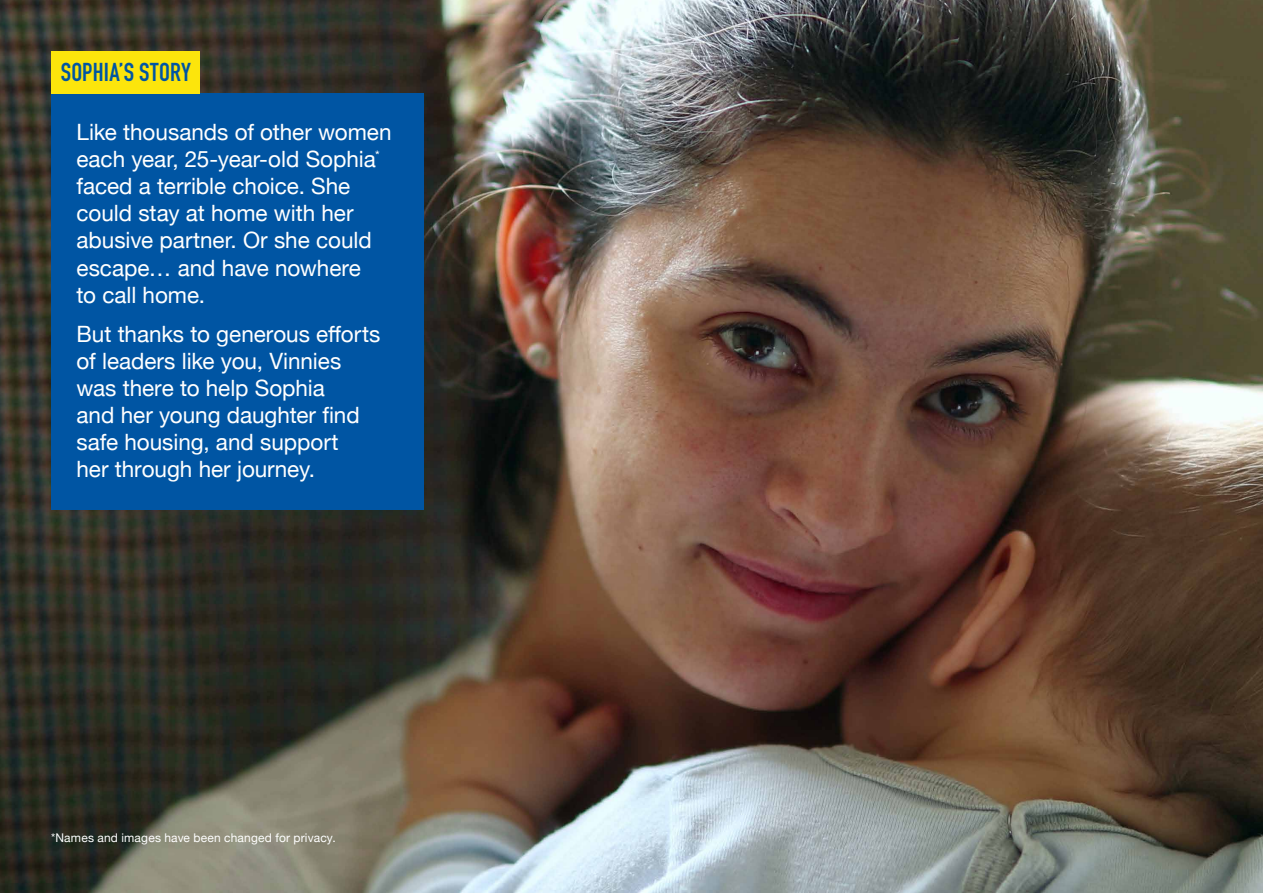
<style>
.page{position:relative;width:1263px;height:893px;background:#fff}
.page>*{position:absolute;margin:0;border:0;box-sizing:border-box;transform-origin:0 0}
.t1{font:700 25.5px "DIN Condensed";letter-spacing:.005em;color:#0055a3}
.t2{font:22.5px/27px "Helvetica Neue";letter-spacing:-.005em;color:#fff}
.t3{font:12px "Helvetica Neue";letter-spacing:.015em;color:#fff}
</style>
<div class="page">
<img style="left:0;top:0;width:1263px;height:893px">
<div style="left:51px;top:94px;width:373px;height:416px;background:#0055a3"></div>
<div style="left:51px;top:51px;width:149px;height:43px;background:#fce50c"></div>
<p class="t1" style="left:61px;top:55px;width:132px">SOPHIA’S STORY</p>
<p class="t2" style="left:77px;top:120px;width:316px">Like thousands of other women each year, 25-year-old Sophia<sup>* </sup>faced a terrible choice. She could stay at home with her abusive partner. Or she could escape… and have nowhere<br>to call home.</p>
<p class="t2" style="left:77px;top:322px;width:305px">But thanks to generous efforts of leaders like you, Vinnies was there to help Sophia<br>and her young daughter find safe housing, and support<br>her through her journey.</p>
<p class="t3" style="left:51px;top:829px;width:286px">*Names and images have been changed for privacy.</p>
</div>
